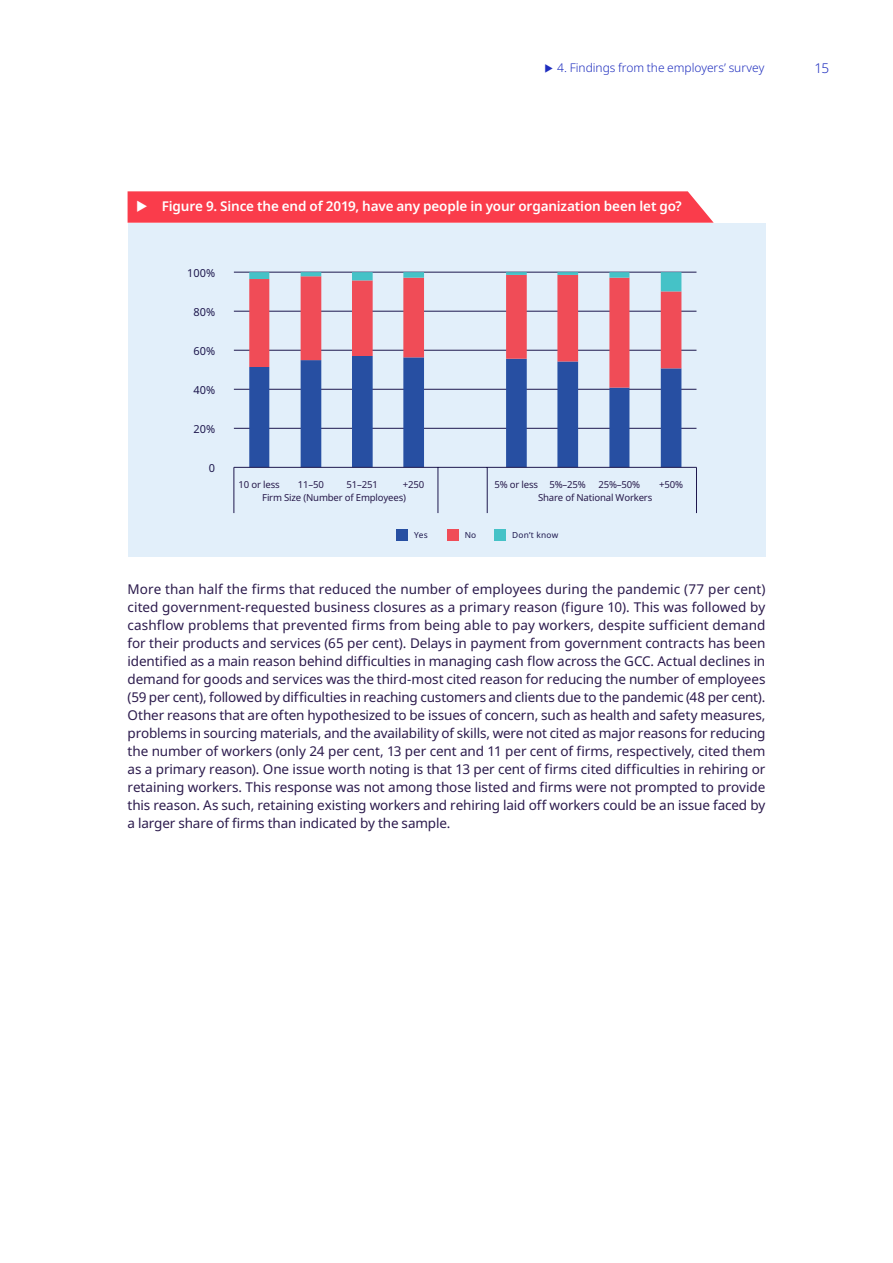
<style>
.page{position:relative;width:893px;height:1263px;background:#fff}
.page>*{position:absolute;margin:0;border:0;box-sizing:border-box;transform-origin:0 0}
.t1{font:13.5px/18px "Noto Sans";letter-spacing:-.01em;color:#2c1b4d;text-align:justify}
.t2{font:600 13.5px "Noto Sans";letter-spacing:-.01em;color:#fff}
.t3{font:300 13.5px "Noto Sans";color:#1e2dbe}
.t4{font:300 12px "Noto Sans";letter-spacing:-.005em;color:#1e2dbe}
.t5{font:10.95px "Noto Sans";color:#1e184e}
.t6{font:9.6px "Noto Sans";letter-spacing:-.02em;color:#271a4b}
.t7{font:8.4px "Noto Sans";letter-spacing:.025em;color:#1e184e}
</style>
<div class="page">
<div style="left:128px;top:223px;width:637px;height:333px;background:#e2effa"></div>
<hr style="left:234px;top:272px;width:462px;height:1px;background:#1e184e">
<hr style="left:234px;top:311px;width:462px;height:1px;background:#1e184e">
<hr style="left:234px;top:389px;width:462px;height:1px;background:#1e184e">
<hr style="left:234px;top:428px;width:462px;height:1px;background:#1e184e">
<hr style="left:234px;top:350px;width:462px;height:1px;background:#1e184e">
<div style="left:397px;top:529px;width:11px;height:12px;background:#274fa2"></div>
<div style="left:447px;top:529px;width:12px;height:12px;background:#f04c57"></div>
<div style="left:495px;top:529px;width:11px;height:12px;background:#45c2c7"></div>
<hr style="left:234px;top:467px;width:1px;height:46px;background:#1e184e">
<hr style="left:696px;top:467px;width:1px;height:46px;background:#1e184e">
<svg style="left:249px;top:388px;width:432px;height:79px"></svg>
<svg style="left:249px;top:291px;width:432px;height:97px"></svg>
<svg style="left:249px;top:272px;width:432px;height:19px"></svg>
<hr style="left:234px;top:467px;width:462px;height:1px;background:#1e184e">
<hr style="left:438px;top:467px;width:1px;height:46px;background:#1e184e">
<hr style="left:487px;top:467px;width:1px;height:46px;background:#1e184e">
<svg style="left:128px;top:191px;width:586px;height:32px;background:#fa4452"></svg>
<p class="t4" style="left:557px;top:60px;width:209px">4. Findings from the employers’ survey</p>
<p class="t3" style="left:815px;top:59px;width:16px">15</p>
<p class="t2" style="left:162px;top:197px;width:522px">Figure 9. Since the end of 2019, have any people in your organization been let go?</p>
<p class="t5" style="left:187px;top:269px;width:29px">100%</p>
<p class="t5" style="left:193px;top:308px;width:23px">80%</p>
<p class="t5" style="left:193px;top:347px;width:23px">60%</p>
<p class="t5" style="left:193px;top:386px;width:23px">40%</p>
<p class="t5" style="left:193px;top:425px;width:23px">20%</p>
<p class="t5" style="left:209px;top:464px;width:8px">0</p>
<p class="t6" style="left:239px;top:481px;width:43px">10 or less</p>
<p class="t6" style="left:298px;top:481px;width:28px">11–50</p>
<p class="t6" style="left:347px;top:481px;width:33px">51–251</p>
<p class="t6" style="left:403px;top:481px;width:23px">+250</p>
<p class="t6" style="left:494px;top:481px;width:93px">5% or less 5%–25%</p>
<p class="t6" style="left:599px;top:481px;width:43px">25%–50%</p>
<p class="t6" style="left:659px;top:481px;width:25px">+50%</p>
<p class="t6" style="left:262px;top:494px;width:145px">Firm Size (Number of Employees)</p>
<p class="t6" style="left:538px;top:494px;width:116px">Share of National Workers</p>
<p class="t7" style="left:414px;top:532px;width:15px">Yes</p>
<p class="t7" style="left:465px;top:532px;width:13px">No</p>
<p class="t7" style="left:512px;top:532px;width:48px">Don’t know</p>
<p class="t1" style="left:128px;top:580px;width:639px">More than half the firms that reduced the number of employees during the pandemic (77 per cent) cited government-requested business closures as a primary reason (figure 10). This was followed by cashflow problems that prevented firms from being able to pay workers, despite sufficient demand for their products and services (65 per cent). Delays in payment from government contracts has been identified as a main reason behind difficulties in managing cash flow across the GCC. Actual declines in demand for goods and services was the third-most cited reason for reducing the number of employees (59 per cent), followed by difficulties in reaching customers and clients due to the pandemic (48 per cent).<br>Other reasons that are often hypothesized to be issues of concern, such as health and safety measures, problems in sourcing materials, and the availability of skills, were not cited as major reasons for reducing the number of workers (only 24 per cent, 13 per cent and 11 per cent of firms, respectively, cited them as a primary reason). One issue worth noting is that 13 per cent of firms cited difficulties in rehiring or retaining workers. This response was not among those listed and firms were not prompted to provide this reason. As such, retaining existing workers and rehiring laid off workers could be an issue faced by a larger share of firms than indicated by the sample.</p>
</div>
